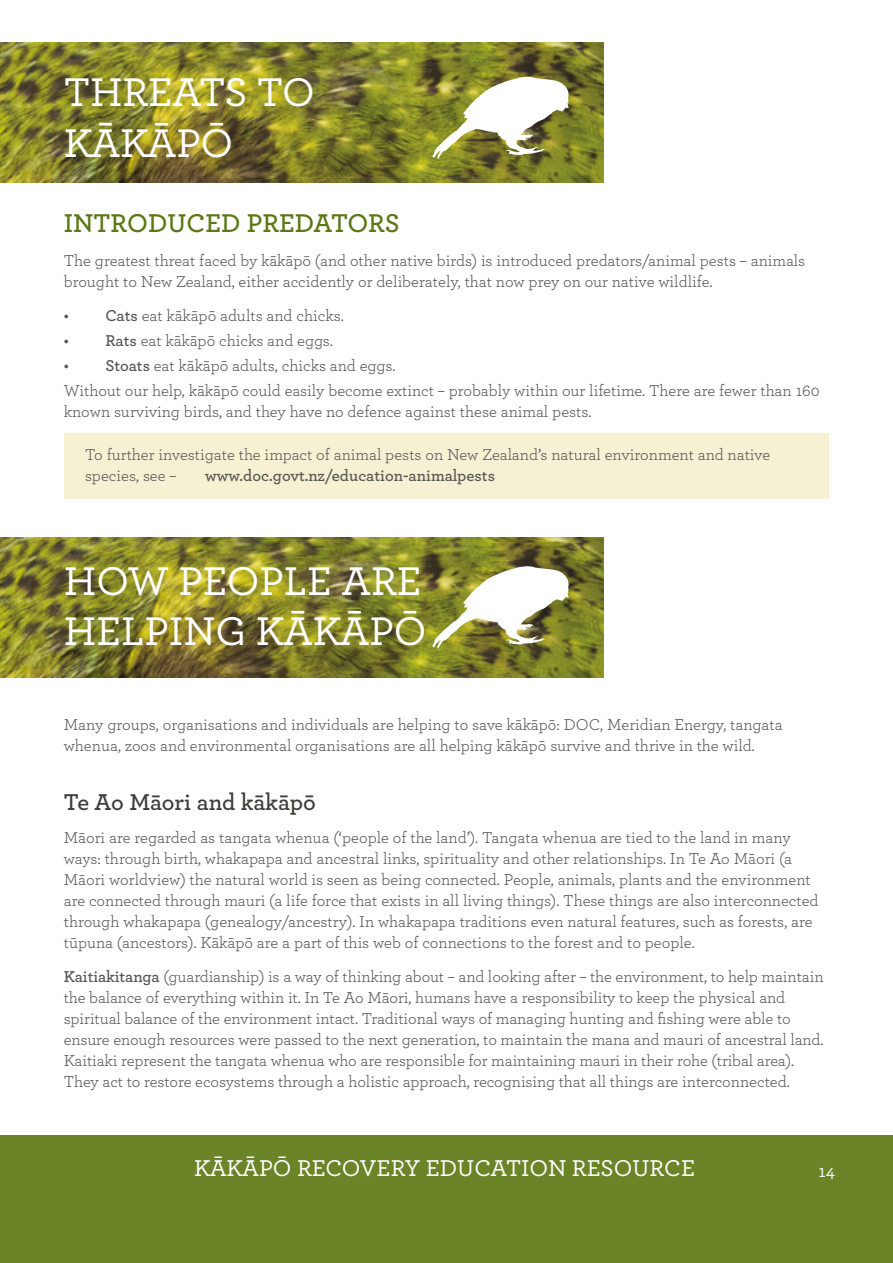
<style>
.page{position:relative;width:893px;height:1263px;background:#fff}
.page>*{position:absolute;margin:0;border:0;box-sizing:border-box;transform-origin:0 0}
.Banner{font:500 42px/50.4px "Archer";letter-spacing:-.005em;color:#fff}
.SUBHEADING{font:600 27px "Archer";color:#5b7813}
.t1{font:500 24px "Archer";color:#fff}
.SUBHEADING_2{font:600 24px "Archer";letter-spacing:-.01em;color:#3d3d3c}
.t2{font:500 18px "Archer";color:#fff}
.BODY_TEXT{font:16.5px/21px "Archer";letter-spacing:-.005em;color:#575756}
.BODY_TEXT-2{font:600 16.5px "Archer";color:#575756}
.s1{font-weight:600}
</style>
<div class="page">
<div style="left:0;top:1135px;width:893px;height:128px;background:#6a8427"></div>
<img style="left:0;top:43px;width:604px;height:140px">
<img style="left:0;top:537px;width:604px;height:141px">
<svg style="left:432px;top:565px;width:137px;height:84px"></svg>
<div style="left:64px;top:434px;width:764px;height:65px;background:#f6f1d3"></div>
<svg style="left:432px;top:76px;width:137px;height:84px"></svg>
<p class="Banner" style="left:64px;top:65px;width:252px">THREATS TO<br>KĀKĀPŌ</p>
<p class="SUBHEADING" style="left:64px;top:203px;width:338px">INTRODUCED PREDATORS</p>
<p class="BODY_TEXT" style="left:64px;top:249px;width:743px">The greatest threat faced by kākāpō (and other native birds) is introduced predators/animal pests – animals brought to New Zealand, either accidently or deliberately, that now prey on our native wildlife.</p>
<p class="BODY_TEXT" style="left:64px;top:304px;width:281px"><span class="s1">• Cats</span> eat kākāpō adults and chicks.</p>
<p class="BODY_TEXT" style="left:64px;top:329px;width:271px"><span class="s1">• Rats</span> eat kākāpō chicks and eggs.</p>
<p class="BODY_TEXT" style="left:64px;top:354px;width:333px"><span class="s1">• Stoats</span> eat kākāpō adults, chicks and eggs.</p>
<p class="BODY_TEXT" style="left:64px;top:380px;width:757px">Without our help, kākāpō could easily become extinct – probably within our lifetime. There are fewer than 160 known surviving birds, and they have no defence against these animal pests.</p>
<p class="BODY_TEXT" style="left:85px;top:443px;width:687px">To further investigate the impact of animal pests on New Zealand’s natural environment and native species, see –</p>
<p class="BODY_TEXT-2" style="left:205px;top:463px;width:291px">www.doc.govt.nz/education-animalpests</p>
<p class="Banner" style="left:64px;top:553px;width:364px">HOW PEOPLE ARE<br>HELPING KĀKĀPŌ</p>
<p class="BODY_TEXT" style="left:64px;top:713px;width:720px">Many groups, organisations and individuals are helping to save kākāpō: DOC, Meridian Energy, tangata whenua, zoos and environmental organisations are all helping kākāpō survive and thrive in the wild.</p>
<p class="SUBHEADING_2" style="left:64px;top:783px;width:254px">Te Ao Māori and kākāpō</p>
<p class="BODY_TEXT" style="left:64px;top:826px;width:756px">Māori are regarded as tangata whenua (‘people of the land’). Tangata whenua are tied to the land in many ways: through birth, whakapapa and ancestral links, spirituality and other relationships. In Te Ao Māori (a Māori worldview) the natural world is seen as being connected. People, animals, plants and the environment are connected through mauri (a life force that exists in all living things). These things are also interconnected through whakapapa (genealogy/ancestry). In whakapapa traditions even natural features, such as forests, are tūpuna (ancestors). Kākāpō are a part of this web of connections to the forest and to people.</p>
<p class="BODY_TEXT" style="left:64px;top:965px;width:761px"><span class="s1">Kaitiakitanga</span> (guardianship) is a way of thinking about – and looking after – the environment, to help maintain the balance of everything within it. In Te Ao Māori, humans have a responsibility to keep the physical and spiritual balance of the environment intact. Traditional ways of managing hunting and fishing were able to ensure enough resources were passed to the next generation, to maintain the mana and mauri of ancestral land.<br>Kaitiaki represent the tangata whenua who are responsible for maintaining mauri in their rohe (tribal area).<br>They act to restore ecosystems through a holistic approach, recognising that all things are interconnected.</p>
<h3 class="t1" style="left:194px;top:1151px;width:502px">KĀKĀPŌ RECOVERY EDUCATION RESOURCE</h3>
<p class="t2" style="left:819px;top:1158px;width:18px">14</p>
</div>
